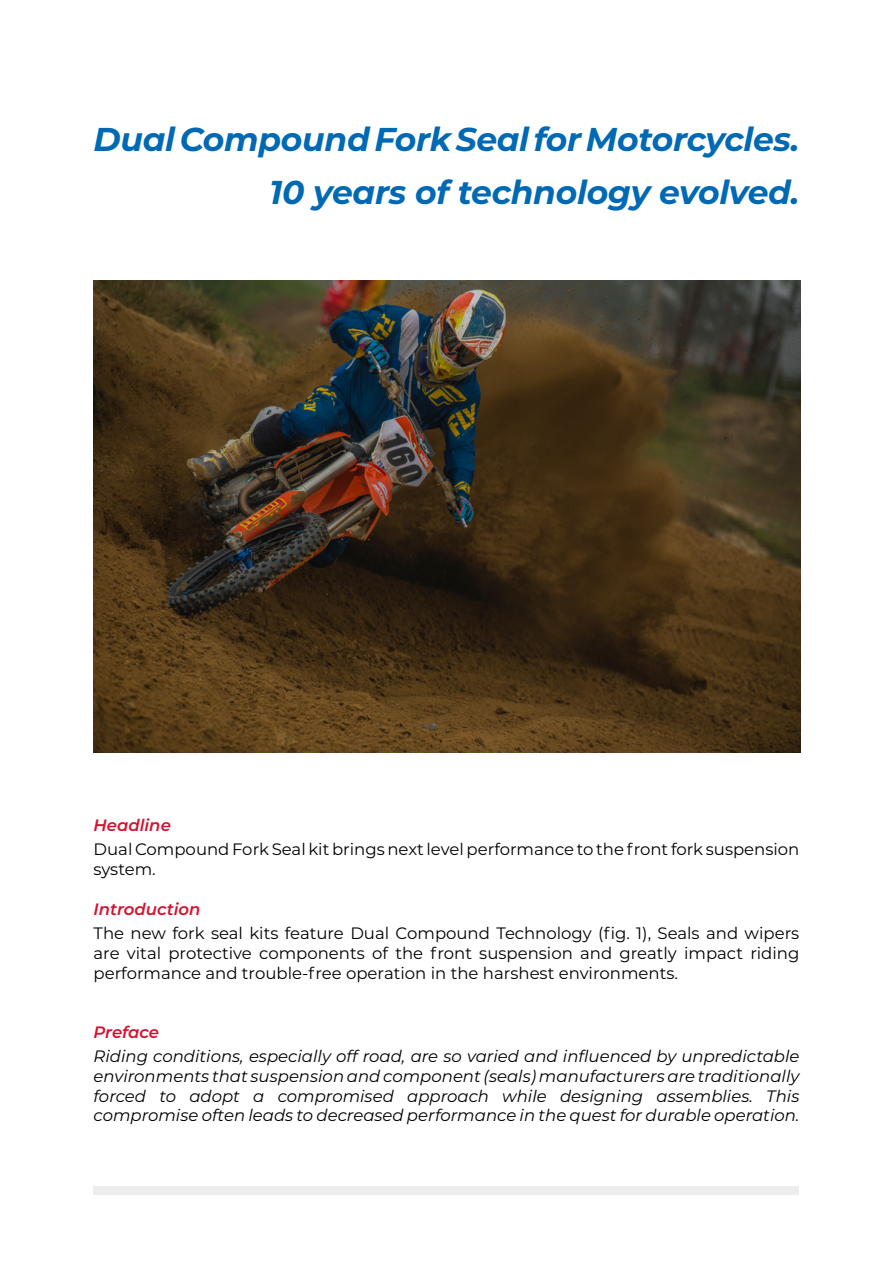
<style>
.page{position:relative;width:893px;height:1263px;background:#fff}
.page>*{position:absolute;margin:0;border:0;box-sizing:border-box;transform-origin:0 0}
.t1{font:italic 700 33px/52.5px "Montserrat";letter-spacing:-.01em;color:#0069b4;text-align:right}
.t2{font:italic 16.5px/19.8px "Montserrat";color:#000;text-align:justify}
.t3{font:16.5px/19.8px "Montserrat";color:#000}
.t4{font:italic 600 16.5px "Montserrat";color:#d51130}
</style>
<div class="page">
<img style="left:94px;top:281px;width:706px;height:471px">
<div style="left:94px;top:1186px;width:705px;height:9px;background:#ededed"></div>
<h1 class="t1" style="left:94px;top:111px;width:707px">Dual Compound Fork Seal for Motorcycles.<br>10 years of technology evolved.</h1>
<p class="t4" style="left:94px;top:814px;width:79px">Headline</p>
<p class="t3" style="left:94px;top:839px;width:707px">Dual Compound Fork Seal kit brings next level performance to the front fork suspension system.</p>
<p class="t4" style="left:94px;top:897px;width:108px">Introduction</p>
<p class="t3" style="left:94px;top:922px;width:707px;text-align:justify">The new fork seal kits feature Dual Compound Technology (fig. 1), Seals and wipers are vital protective components of the front suspension and greatly impact riding performance and trouble-free operation in the harshest environments.</p>
<p class="t4" style="left:94px;top:1020px;width:67px">Preface</p>
<p class="t2" style="left:94px;top:1046px;width:707px">Riding conditions, especially off road, are so varied and influenced by unpredictable environments that suspension and component (seals) manufacturers are traditionally forced to adopt a compromised approach while designing assemblies. This compromise often leads to decreased performance in the quest for durable operation.</p>
</div>
